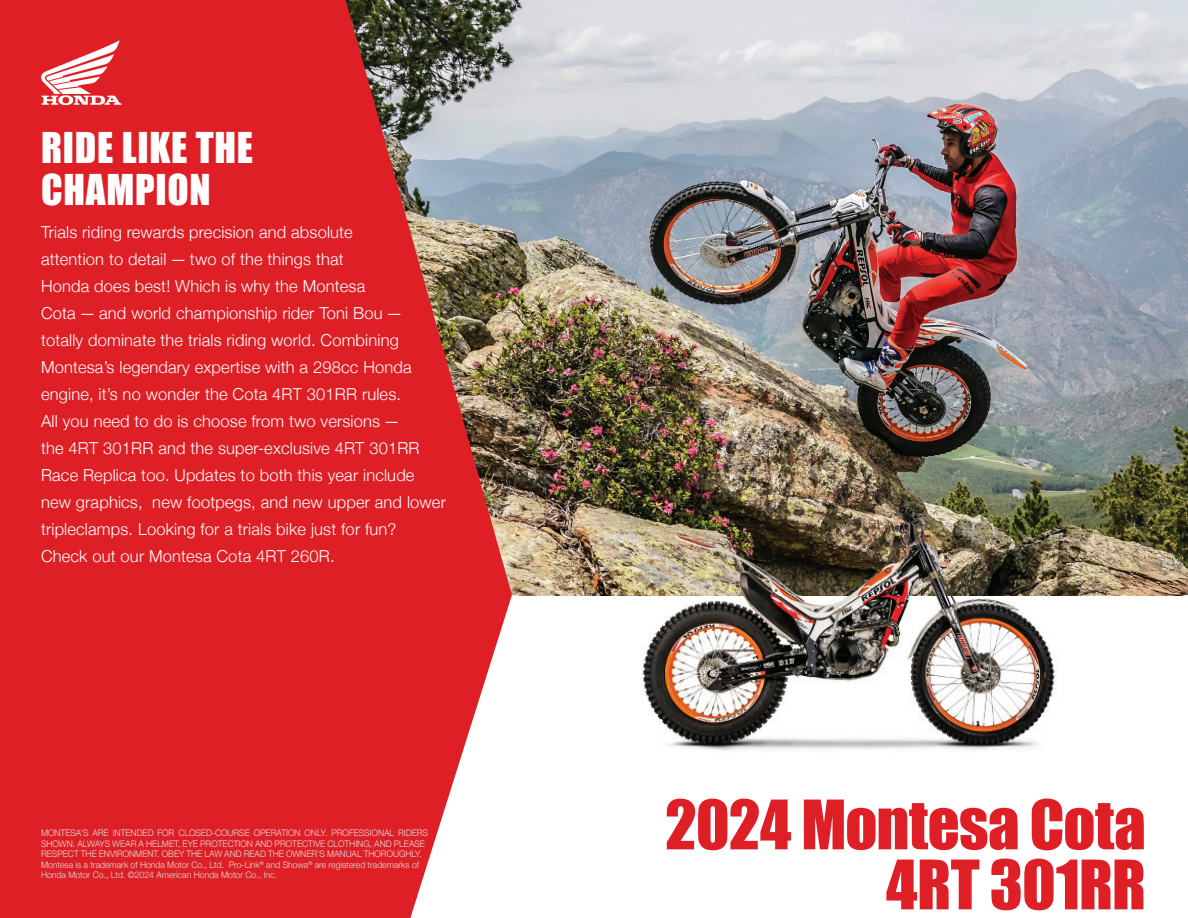
<style>
.page{position:relative;width:1188px;height:918px;background:#fff}
.page>*{position:absolute;margin:0;border:0;box-sizing:border-box;transform-origin:0 0}
.t1{font:63px/60px "Impact";letter-spacing:-.01em;color:#df1f26;text-align:right}
.t2{font:39px/42px "Impact";letter-spacing:.02em;color:#fff}
.t3{font:300 16.5px/27px "Helvetica Neue";letter-spacing:.01em;color:#fff}
.t4{font:300 9px/10.5px "Helvetica Neue";color:#e0e1e3;scale:.96 1}
</style>
<div class="page">
<img style="left:512px;top:0;width:676px;height:595px">
<svg style="left:0;top:0;width:512px;height:918px;background:#d53035"></svg>
<svg style="left:41px;top:40px;width:81px;height:65px"></svg>
<img style="left:520px;top:371px;width:662px;height:380px">
<h2 class="t2" style="left:41px;top:125px;width:214px">RIDE LIKE THE<br>CHAMPION</h2>
<p class="t3" style="left:41px;top:218px;width:406px">Trials riding rewards precision and absolute<br>attention to detail — two of the things that<br>Honda does best! Which is why the Montesa<br>Cota — and world championship rider Toni Bou — totally dominate the trials riding world. Combining Montesa’s legendary expertise with a 298cc Honda engine, it’s no wonder the Cota 4RT 301RR rules.<br>All you need to do is choose from two versions —<br>the 4RT 301RR and the super-exclusive 4RT 301RR Race Replica too. Updates to both this year include new graphics, new footpegs, and new upper and lower tripleclamps. Looking for a trials bike just for fun?<br>Check out our Montesa Cota 4RT 260R.</p>
<p class="t4" style="left:41px;top:827px;width:405px">MONTESA’S ARE INTENDED FOR CLOSED-COURSE OPERATION ONLY. PROFESSIONAL RIDERS SHOWN. ALWAYS WEAR A HELMET, EYE PROTECTION AND PROTECTIVE CLOTHING, AND PLEASE RESPECT THE ENVIRONMENT. OBEY THE LAW AND READ THE OWNER’S MANUAL THOROUGHLY.<br>Montesa is a trademark of Honda Motor Co., Ltd. Pro-Link<sup>®</sup> and Showa<sup>®</sup> are registered trademarks of Honda Motor Co., Ltd. ©2024 American Honda Motor Co., Inc.</p>
<h1 class="t1" style="left:665px;top:793px;width:482px">2024 Montesa Cota<br>4RT 301RR</h1>
</div>
